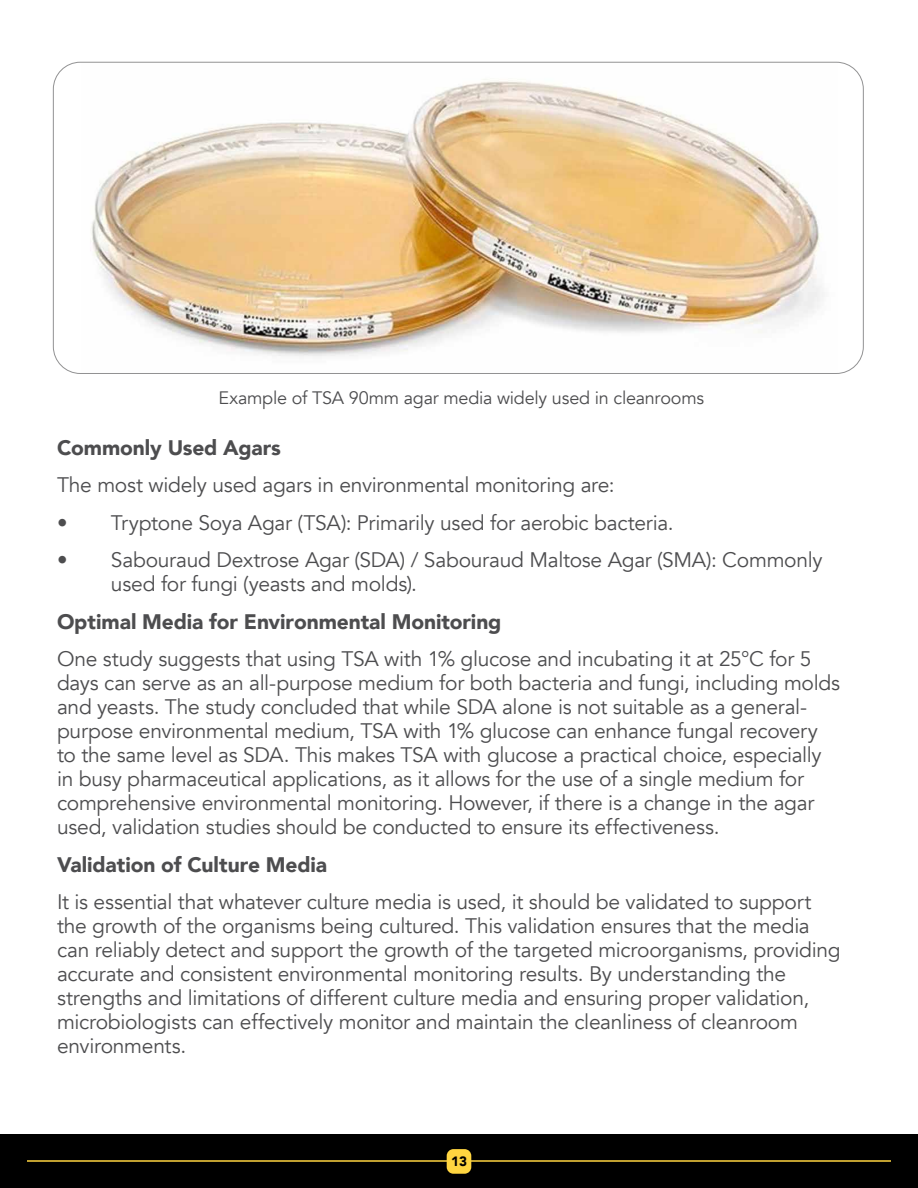
<style>
.page{position:relative;width:918px;height:1188px;background:#fff}
.page>*{position:absolute;margin:0;border:0;box-sizing:border-box;transform-origin:0 0}
.t1{font:21px/24px "Avenir";letter-spacing:-.015em;color:#4d4d4f}
.t2{font:900 21px "Avenir";letter-spacing:-.005em;color:#4d4d4f}
.t3{font:18px "Avenir";letter-spacing:-.015em;color:#4d4d4f}
.t4{font:900 13.5px "Avenir";color:#000}
</style>
<div class="page">
<div style="left:0;top:1134px;width:918px;height:54px;background:#000"></div>
<hr style="left:27px;top:1160px;width:864px;height:2px;background:#ffd540">
<div style="left:447px;top:1149px;width:24px;height:25px;background:#ffd540;border-radius:7px"></div>
<img style="left:91px;top:79px;width:733px;height:278px">
<p class="t3" style="left:219px;top:387px;width:487px">Example of TSA 90mm agar media widely used in cleanrooms</p>
<p class="t2" style="left:57px;top:429px;width:225px">Commonly Used Agars</p>
<p class="t1" style="left:57px;top:473px;width:559px">The most widely used agars in environmental monitoring are:</p>
<p class="t1" style="left:57px;top:511px;width:618px">• Tryptone Soya Agar (TSA): Primarily used for aerobic bacteria.</p>
<p class="t1" style="left:111px;top:548px;width:713px;text-indent:-54px">• Sabouraud Dextrose Agar (SDA) / Sabouraud Maltose Agar (SMA): Commonly used for fungi (yeasts and molds).</p>
<p class="t2" style="left:57px;top:603px;width:446px">Optimal Media for Environmental Monitoring</p>
<p class="t1" style="left:57px;top:647px;width:785px">One study suggests that using TSA with 1% glucose and incubating it at 25°C for 5 days can serve as an all-purpose medium for both bacteria and fungi, including molds and yeasts. The study concluded that while SDA alone is not suitable as a general&shy;purpose environmental medium, TSA with 1% glucose can enhance fungal recovery to the same level as SDA. This makes TSA with glucose a practical choice, especially in busy pharmaceutical applications, as it allows for the use of a single medium for comprehensive environmental monitoring. However, if there is a change in the agar used, validation studies should be conducted to ensure its effectiveness.</p>
<p class="t2" style="left:57px;top:846px;width:272px">Validation of Culture Media</p>
<p class="t1" style="left:57px;top:890px;width:785px">It is essential that whatever culture media is used, it should be validated to support the growth of the organisms being cultured. This validation ensures that the media can reliably detect and support the growth of the targeted microorganisms, providing accurate and consistent environmental monitoring results. By understanding the strengths and limitations of different culture media and ensuring proper validation, microbiologists can effectively monitor and maintain the cleanliness of cleanroom environments.</p>
<p class="t4" style="left:451px;top:1150px;width:17px">13</p>
</div>
